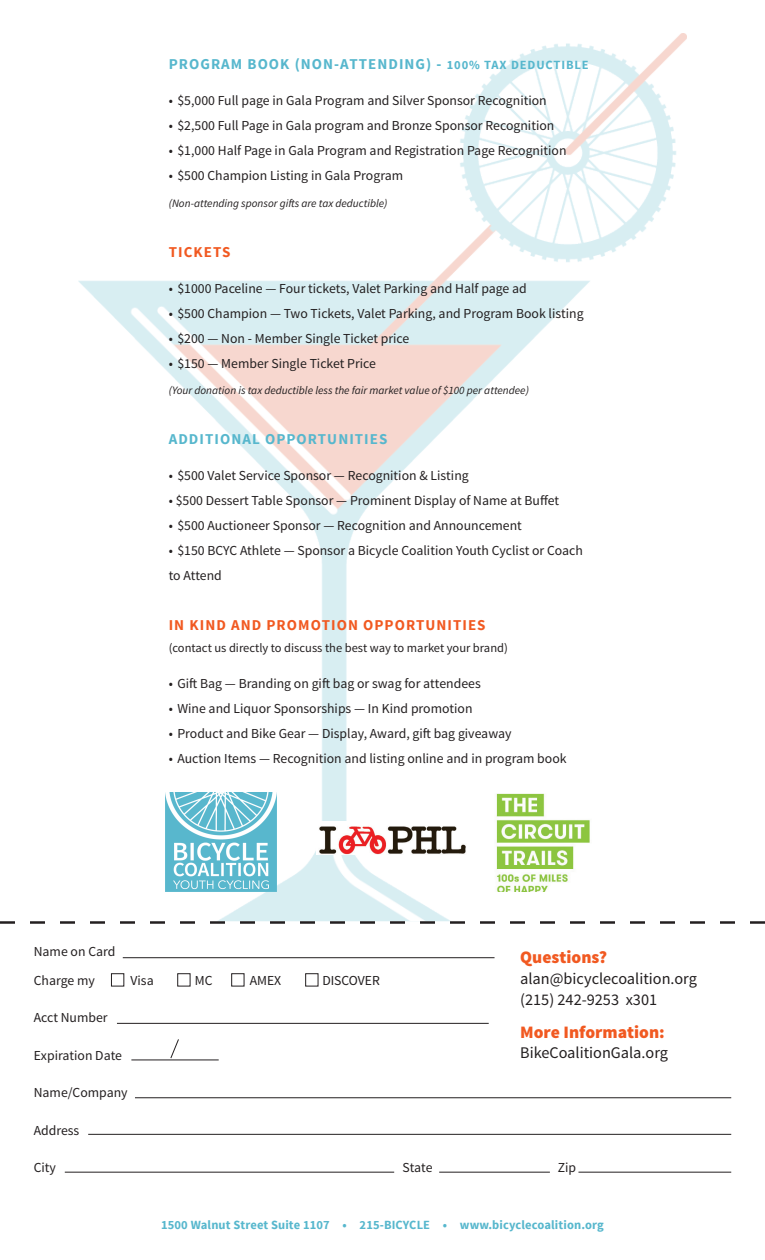
<style>
.page{position:relative;width:765px;height:1260px;background:#fff}
.page>*{position:absolute;margin:0;border:0;box-sizing:border-box;transform-origin:0 0}
.t1{font:900 17.5px "Source Sans Pro";color:#f15921}
.t2{font:16.25px "Source Sans Pro";color:#231f20}
.t3{font:700 15px "Source Sans Pro";letter-spacing:.07em;color:#57b7cd}
.t4{font:700 15px "Source Sans Pro";letter-spacing:.07em;color:#f15921}
.t5{font:13.75px/25px "Source Sans Pro";color:#231f20}
.t6{font:700 12.5px "Source Sans Pro";letter-spacing:.01em;color:#57b7cd}
.t7{font:12.5px "Source Sans Pro";color:#231f20}
.t8{font:italic 11.25px "Source Sans Pro";color:#231f20}
.s1{font-size:12.5px}
</style>
<div class="page">
<img style="left:78px;top:34px;width:609px;height:887px">
<div style="left:111px;top:973px;width:13px;height:13px;border:1px solid #231f20"></div>
<div style="left:177px;top:973px;width:13px;height:13px;border:1px solid #231f20"></div>
<div style="left:231px;top:973px;width:13px;height:13px;border:1px solid #231f20"></div>
<div style="left:305px;top:973px;width:13px;height:13px;border:1px solid #231f20"></div>
<hr style="left:117px;top:1023px;width:372px;height:1px;background:#231f20">
<hr style="left:131px;top:1060px;width:88px;height:1px;background:#231f20">
<hr style="left:135px;top:1097px;width:596px;height:1px;background:#231f20">
<hr style="left:88px;top:1134px;width:643px;height:1px;background:#231f20">
<hr style="left:65px;top:1172px;width:329px;height:1px;background:#231f20">
<hr style="left:439px;top:1172px;width:111px;height:1px;background:#231f20">
<hr style="left:578px;top:1172px;width:153px;height:1px;background:#231f20">
<img style="left:495px;top:792px;width:111px;height:100px">
<img style="left:317px;top:822px;width:149px;height:33px">
<img style="left:166px;top:792px;width:111px;height:100px">
<svg style="left:170px;top:1039px;width:9px;height:20px"></svg>
<svg style="left:0;top:921px;width:765px;height:3px"></svg>
<hr style="left:123px;top:957px;width:372px;height:1px;background:#231f20">
<p class="t3" style="left:169px;top:54px;width:421px">PROGRAM BOOK (NON-ATTENDING) - <span class="s1">100% TAX DEDUCTIBLE</span></p>
<p class="t5" style="left:169px;top:88px;width:379px">• $5,000 Full page in Gala Program and Silver Sponsor Recognition</p>
<p class="t5" style="left:169px;top:113px;width:387px">• $2,500 Full Page in Gala program and Bronze Sponsor Recognition</p>
<p class="t5" style="left:169px;top:138px;width:399px">• $1,000 Half Page in Gala Program and Registration Page Recognition</p>
<p class="t5" style="left:169px;top:163px;width:236px">• $500 Champion Listing in Gala Program</p>
<p class="t8" style="left:169px;top:196px;width:220px">(Non-attending sponsor gifts are tax deductible)</p>
<p class="t4" style="left:169px;top:242px;width:63px">TICKETS</p>
<p class="t5" style="left:169px;top:276px;width:360px">• $1000 Paceline — Four tickets, Valet Parking and Half page ad</p>
<p class="t5" style="left:169px;top:301px;width:416px">• $500 Champion — Two Tickets, Valet Parking, and Program Book listing</p>
<p class="t5" style="left:169px;top:326px;width:242px">• $200 — Non - Member Single Ticket price</p>
<p class="t5" style="left:169px;top:351px;width:209px">• $150 — Member Single Ticket Price</p>
<p class="t8" style="left:169px;top:383px;width:362px">(Your donation is tax deductible less the fair market value of $100 per attendee)</p>
<p class="t3" style="left:169px;top:429px;width:220px">ADDITIONAL OPPORTUNITIES</p>
<p class="t5" style="left:169px;top:463px;width:302px">• $500 Valet Service Sponsor — Recognition &amp; Listing</p>
<p class="t5" style="left:169px;top:488px;width:392px">• $500 Dessert Table Sponsor — Prominent Display of Name at Buffet</p>
<p class="t5" style="left:169px;top:513px;width:355px">• $500 Auctioneer Sponsor — Recognition and Announcement</p>
<p class="t5" style="left:169px;top:538px;width:416px">• $150 BCYC Athlete — Sponsor a Bicycle Coalition Youth Cyclist or Coach to Attend</p>
<p class="t4" style="left:169px;top:616px;width:318px">IN KIND AND PROMOTION OPPORTUNITIES</p>
<p class="t7" style="left:169px;top:640px;width:341px">(contact us directly to discuss the best way to market your brand)</p>
<p class="t5" style="left:169px;top:671px;width:314px">• Gift Bag — Branding on gift bag or swag for attendees</p>
<p class="t5" style="left:169px;top:696px;width:305px">• Wine and Liquor Sponsorships — In Kind promotion</p>
<p class="t5" style="left:169px;top:721px;width:344px">• Product and Bike Gear — Display, Award, gift bag giveaway</p>
<p class="t5" style="left:169px;top:746px;width:399px">• Auction Items — Recognition and listing online and in program book</p>
<p class="t5" style="left:34px;top:940px;width:83px">Name on Card</p>
<p class="t1" style="left:520px;top:946px;width:89px">Questions?</p>
<p class="t2" style="left:520px;top:969px;width:178px">alan@bicyclecoalition.org</p>
<p class="t2" style="left:520px;top:990px;width:138px">(215) 242-9253 x301</p>
<p class="t1" style="left:520px;top:1021px;width:146px">More Information:</p>
<p class="t2" style="left:520px;top:1042px;width:149px">BikeCoalitionGala.org</p>
<p class="t5" style="left:34px;top:968px;width:63px">Charge my</p>
<p class="t5" style="left:131px;top:968px;width:25px">Visa</p>
<p class="t5" style="left:195px;top:968px;width:19px">MC</p>
<p class="t5" style="left:250px;top:968px;width:33px">AMEX</p>
<p class="t5" style="left:322px;top:968px;width:59px">DISCOVER</p>
<p class="t5" style="left:34px;top:1005px;width:76px">Acct Number</p>
<p class="t5" style="left:34px;top:1043px;width:90px">Expiration Date</p>
<p class="t5" style="left:34px;top:1080px;width:95px">Name/Company</p>
<p class="t5" style="left:34px;top:1118px;width:47px">Address</p>
<p class="t5" style="left:34px;top:1155px;width:24px">City</p>
<p class="t5" style="left:402px;top:1155px;width:32px">State</p>
<p class="t5" style="left:558px;top:1155px;width:20px">Zip</p>
<p class="t6" style="left:161px;top:1217px;width:444px">1500 Walnut Street Suite 1107 • 215-BICYCLE • www.bicyclecoalition.org</p>
</div>
